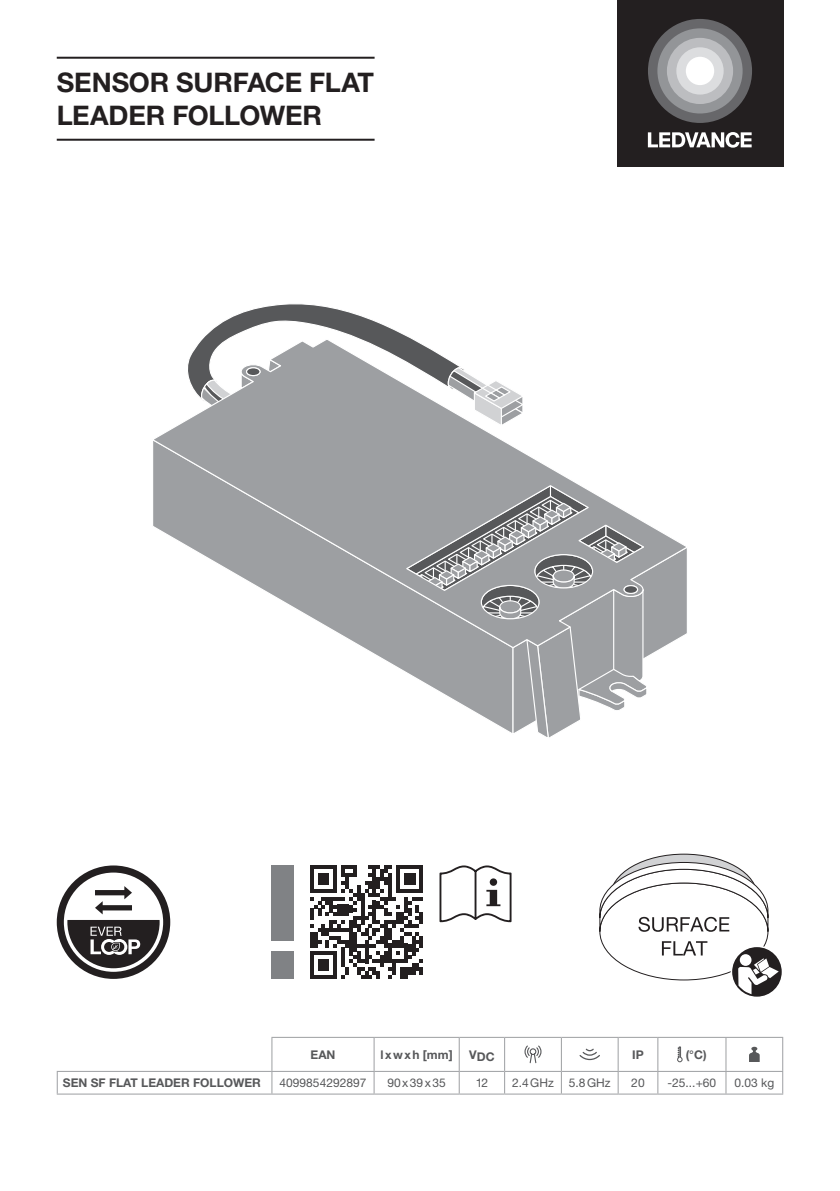
<style>
.page{position:relative;width:840px;height:1191px;background:#fff}
.page>*{position:absolute;margin:0;border:0;box-sizing:border-box;transform-origin:0 0}
.t1{font:700 27px/32.4px "Helvetica Neue LT Pro";letter-spacing:-.01em;color:#231f20}
.t2{font:700 12px "Helvetica Neue LT Pro";color:#57585a}
.t3{font:12px "Helvetica Neue LT Pro";color:#57585a}
.t4{font:12px "Helvetica Neue LT Pro";letter-spacing:.125em;color:#57585a}
</style>
<div class="page">
<div style="left:616px;top:0;width:166px;height:166px;background:#231f20"></div>
<svg style="left:647px;top:132px;width:104px;height:16px"></svg>
<div style="left:647px;top:19px;width:104px;height:104px;background:#67676a;border-radius:50%"></div>
<div style="left:657px;top:28px;width:85px;height:85px;background:#939598;border-radius:50%"></div>
<div style="left:666px;top:38px;width:66px;height:66px;background:#bcbdc0;border-radius:50%"></div>
<div style="left:676px;top:47px;width:47px;height:48px;background:#dcdddf;border-radius:50%"></div>
<div style="left:685px;top:57px;width:28px;height:28px;background:#fff;border-radius:50%"></div>
<svg style="left:599px;top:853px;width:179px;height:141px"></svg>
<div style="left:730px;top:945px;width:52px;height:53px;border:2px solid #fff;border-radius:50%"></div>
<svg style="left:153px;top:423px;width:424px;height:226px"></svg>
<svg style="left:404px;top:484px;width:283px;height:254px"></svg>
<svg style="left:183px;top:304px;width:342px;height:123px"></svg>
<svg style="left:57px;top:865px;width:113px;height:114px"></svg>
<hr style="left:272px;top:1070px;width:102px;height:1px;background:#9d9fa2">
<svg style="left:271px;top:1071px;width:1px;height:22px"></svg>
<hr style="left:459px;top:1070px;width:45px;height:1px;background:#9d9fa2">
<hr style="left:504px;top:1070px;width:57px;height:1px;background:#9d9fa2">
<hr style="left:561px;top:1070px;width:56px;height:1px;background:#9d9fa2">
<hr style="left:657px;top:1070px;width:68px;height:1px;background:#9d9fa2">
<hr style="left:272px;top:1093px;width:102px;height:1px;background:#9d9fa2">
<hr style="left:459px;top:1093px;width:45px;height:1px;background:#9d9fa2">
<hr style="left:504px;top:1093px;width:57px;height:1px;background:#9d9fa2">
<hr style="left:561px;top:1093px;width:56px;height:1px;background:#9d9fa2">
<hr style="left:657px;top:1093px;width:68px;height:1px;background:#9d9fa2">
<hr style="left:271px;top:1036px;width:103px;height:1px;background:#9d9fa2">
<hr style="left:271px;top:1037px;width:1px;height:33px;background:#9d9fa2">
<hr style="left:374px;top:1036px;width:85px;height:1px;background:#9d9fa2">
<hr style="left:373px;top:1037px;width:1px;height:33px;background:#9d9fa2">
<hr style="left:459px;top:1036px;width:45px;height:1px;background:#9d9fa2">
<hr style="left:458px;top:1037px;width:1px;height:33px;background:#9d9fa2">
<hr style="left:504px;top:1036px;width:57px;height:1px;background:#9d9fa2">
<hr style="left:504px;top:1037px;width:1px;height:33px;background:#9d9fa2">
<hr style="left:561px;top:1036px;width:56px;height:1px;background:#9d9fa2">
<hr style="left:560px;top:1037px;width:1px;height:33px;background:#9d9fa2">
<hr style="left:617px;top:1036px;width:40px;height:1px;background:#9d9fa2">
<hr style="left:617px;top:1037px;width:1px;height:33px;background:#9d9fa2">
<hr style="left:657px;top:1036px;width:68px;height:1px;background:#9d9fa2">
<hr style="left:657px;top:1037px;width:1px;height:33px;background:#9d9fa2">
<hr style="left:725px;top:1036px;width:57px;height:1px;background:#9d9fa2">
<hr style="left:725px;top:1037px;width:1px;height:33px;background:#9d9fa2">
<hr style="left:781px;top:1037px;width:1px;height:33px;background:#9d9fa2">
<hr style="left:57px;top:1070px;width:215px;height:1px;background:#9d9fa2">
<svg style="left:57px;top:1071px;width:1px;height:22px"></svg>
<hr style="left:374px;top:1070px;width:85px;height:1px;background:#9d9fa2">
<svg style="left:373px;top:1071px;width:1px;height:22px"></svg>
<svg style="left:458px;top:1071px;width:1px;height:22px"></svg>
<svg style="left:504px;top:1071px;width:1px;height:22px"></svg>
<svg style="left:560px;top:1071px;width:1px;height:22px"></svg>
<hr style="left:617px;top:1070px;width:40px;height:1px;background:#9d9fa2">
<svg style="left:617px;top:1071px;width:1px;height:22px"></svg>
<svg style="left:657px;top:1071px;width:1px;height:22px"></svg>
<hr style="left:725px;top:1070px;width:57px;height:1px;background:#9d9fa2">
<svg style="left:725px;top:1071px;width:1px;height:22px"></svg>
<hr style="left:57px;top:1093px;width:215px;height:1px;background:#9d9fa2">
<hr style="left:374px;top:1093px;width:85px;height:1px;background:#9d9fa2">
<hr style="left:617px;top:1093px;width:40px;height:1px;background:#9d9fa2">
<hr style="left:725px;top:1093px;width:57px;height:1px;background:#9d9fa2">
<svg style="left:524px;top:1045px;width:17px;height:18px"></svg>
<svg style="left:579px;top:1048px;width:20px;height:12px"></svg>
<svg style="left:677px;top:1047px;width:5px;height:15px"></svg>
<svg style="left:749px;top:1046px;width:10px;height:16px"></svg>
<svg style="left:310px;top:865px;width:113px;height:114px"></svg>
<svg style="left:439px;top:865px;width:72px;height:57px"></svg>
<div style="left:271px;top:865px;width:22px;height:76px;background:#808285"></div>
<div style="left:271px;top:952px;width:22px;height:27px;background:#808285"></div>
<hr style="left:57px;top:57px;width:317px;height:2px;background:#231f20">
<hr style="left:57px;top:139px;width:317px;height:2px;background:#231f20">
<h1 class="t1" style="left:57px;top:66px;width:319px">SENSOR SURFACE FLAT<br>LEADER FOLLOWER</h1>
<p class="t2" style="left:310px;top:1047px;width:26px">EAN</p>
<p class="t2" style="left:380px;top:1047px;width:73px">lxwxh [mm]</p>
<p class="t2" style="left:469px;top:1049px;width:27px">VDC</p>
<p class="t2" style="left:632px;top:1047px;width:13px">IP</p>
<p class="t2" style="left:685px;top:1047px;width:22px">(°C)</p>
<p class="t2" style="left:63px;top:1075px;width:199px">SEN SF FLAT LEADER FOLLOWER</p>
<p class="t3" style="left:279px;top:1075px;width:88px">4099854292897</p>
<p class="t4" style="left:387px;top:1075px;width:60px">90x39x35</p>
<p class="t3" style="left:475px;top:1075px;width:14px">12</p>
<p class="t3" style="left:512px;top:1075px;width:100px">2.4GHz 5.8GHz</p>
<p class="t3" style="left:631px;top:1075px;width:15px">20</p>
<p class="t3" style="left:667px;top:1075px;width:50px">-25...+60</p>
<p class="t3" style="left:734px;top:1075px;width:41px">0.03 kg</p>
</div>
